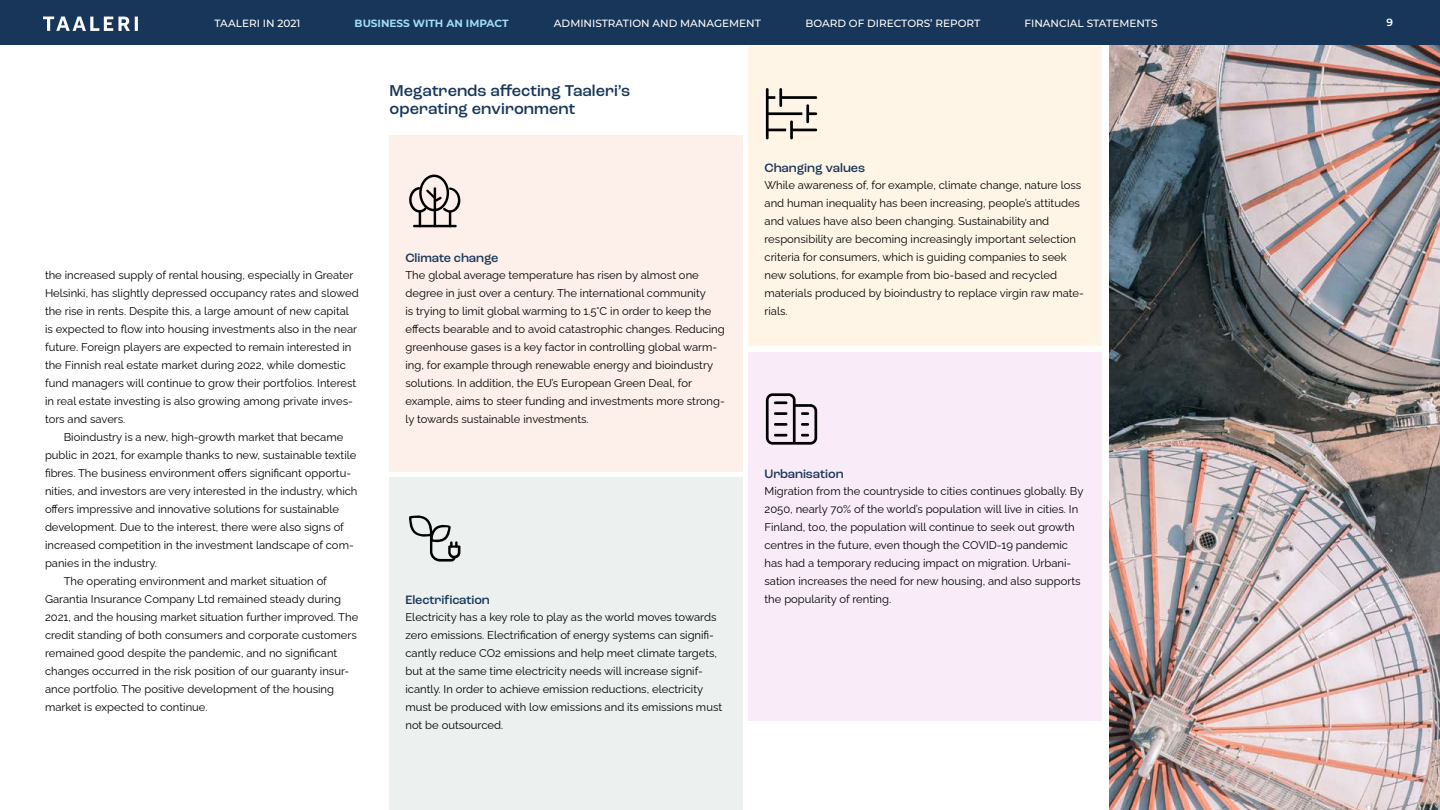
<style>
.page{position:relative;width:1440px;height:810px;background:#fff}
.page>*{position:absolute;margin:0;border:0;box-sizing:border-box;transform-origin:0 0}
.t1{font:500 16.5px/18px "Roc Grotesk";color:#173659}
.t2{font:500 12.75px "Roc Grotesk";letter-spacing:-.005em;color:#173659}
.leipis_ekakpl_FI{font:11.25px/18px "Raleway";color:#000}
.leipis{font:11.25px/18px "Raleway";color:#000}
.t3{font:500 10.5px "Montserrat";color:#fff}
.t4{font:700 10.5px "Montserrat";color:#a1daf8}
.t5{font:600 10.5px "Montserrat";color:#fff}
</style>
<div class="page">
<div style="left:748px;top:352px;width:353px;height:369px;background:#f9ecf8"></div>
<img style="left:1109px;top:45px;width:331px;height:765px">
<div style="left:748px;top:46px;width:353px;height:300px;background:#fff5e6"></div>
<div style="left:389px;top:477px;width:353px;height:333px;background:#ecf0ef"></div>
<div style="left:389px;top:135px;width:353px;height:336px;background:#fdefea"></div>
<svg style="left:766px;top:393px;width:51px;height:52px"></svg>
<svg style="left:409px;top:515px;width:51px;height:47px"></svg>
<svg style="left:766px;top:88px;width:51px;height:51px"></svg>
<svg style="left:409px;top:175px;width:52px;height:52px"></svg>
<hr style="left:434px;top:187px;width:2px;height:40px;background:#000">
<div style="left:0;top:0;width:1440px;height:45px;background:#173659"></div>
<svg style="left:43px;top:17px;width:95px;height:14px"></svg>
<p class="t3" style="left:214px;top:16px;width:87px">TAALERI IN 2021</p>
<p class="t4" style="left:355px;top:16px;width:156px">BUSINESS WITH AN IMPACT</p>
<p class="t3" style="left:554px;top:16px;width:208px">ADMINISTRATION AND MANAGEMENT</p>
<p class="t3" style="left:805px;top:16px;width:176px">BOARD OF DIRECTORS’ REPORT</p>
<p class="t3" style="left:1024px;top:16px;width:135px">FINANCIAL STATEMENTS</p>
<p class="t5" style="left:1387px;top:15px;width:8px">9</p>
<h2 class="t1" style="left:390px;top:82px;width:242px">Megatrends affecting Taaleri’s operating environment</h2>
<p class="leipis" style="left:45px;top:265px;width:315px">the increased supply of rental housing, especially in Greater Helsinki, has slightly depressed occupancy rates and slowed the rise in rents. Despite this, a large amount of new capital is expected to flow into housing investments also in the near future. Foreign players are expected to remain interested in the Finnish real estate market during 2022, while domestic fund managers will continue to grow their portfolios. Interest in real estate investing is also growing among private inves&shy;tors and savers.</p>
<p class="leipis" style="left:45px;top:427px;width:314px;text-indent:19px">Bioindustry is a new, high-growth market that became public in 2021, for example thanks to new, sustainable textile fibres. The business environment offers significant opportu&shy;nities, and investors are very interested in the industry, which offers impressive and innovative solutions for sustainable development. Due to the interest, there were also signs of increased competition in the investment landscape of com&shy;panies in the industry.</p>
<p class="leipis" style="left:45px;top:571px;width:315px;text-indent:19px">The operating environment and market situation of Garantia Insurance Company Ltd remained steady during 2021, and the housing market situation further improved. The credit standing of both consumers and corporate customers remained good despite the pandemic, and no significant changes occurred in the risk position of our guaranty insur&shy;ance portfolio. The positive development of the housing market is expected to continue.</p>
<h3 class="t2" style="left:405px;top:250px;width:95px">Climate change</h3>
<p class="leipis_ekakpl_FI" style="left:405px;top:265px;width:321px">The global average temperature has risen by almost one degree in just over a century. The international community<br>is trying to limit global warming to 1.5°C in order to keep the effects bearable and to avoid catastrophic changes. Reducing greenhouse gases is a key factor in controlling global warm&shy;ing, for example through renewable energy and bioindustry solutions. In addition, the EU’s European Green Deal, for example, aims to steer funding and investments more strong&shy;ly towards sustainable investments.</p>
<h3 class="t2" style="left:405px;top:592px;width:86px">Electrification</h3>
<p class="leipis_ekakpl_FI" style="left:405px;top:607px;width:318px">Electricity has a key role to play as the world moves towards zero emissions. Electrification of energy systems can signifi&shy;cantly reduce CO2 emissions and help meet climate targets, but at the same time electricity needs will increase signif&shy;icantly. In order to achieve emission reductions, electricity must be produced with low emissions and its emissions must not be outsourced.</p>
<h3 class="t2" style="left:765px;top:160px;width:102px">Changing values</h3>
<p class="leipis_ekakpl_FI" style="left:765px;top:175px;width:321px">While awareness of, for example, climate change, nature loss and human inequality has been increasing, people’s attitudes and values have also been changing. Sustainability and responsibility are becoming increasingly important selection criteria for consumers, which is guiding companies to seek new solutions, for example from bio-based and recycled materials produced by bioindustry to replace virgin raw mate&shy;rials.</p>
<h3 class="t2" style="left:765px;top:466px;width:81px">Urbanisation</h3>
<p class="leipis_ekakpl_FI" style="left:765px;top:481px;width:320px">Migration from the countryside to cities continues globally. By 2050, nearly 70% of the world’s population will live in cities. In Finland, too, the population will continue to seek out growth centres in the future, even though the COVID-19 pandemic has had a temporary reducing impact on migration. Urbani&shy;sation increases the need for new housing, and also supports the popularity of renting.</p>
</div>
